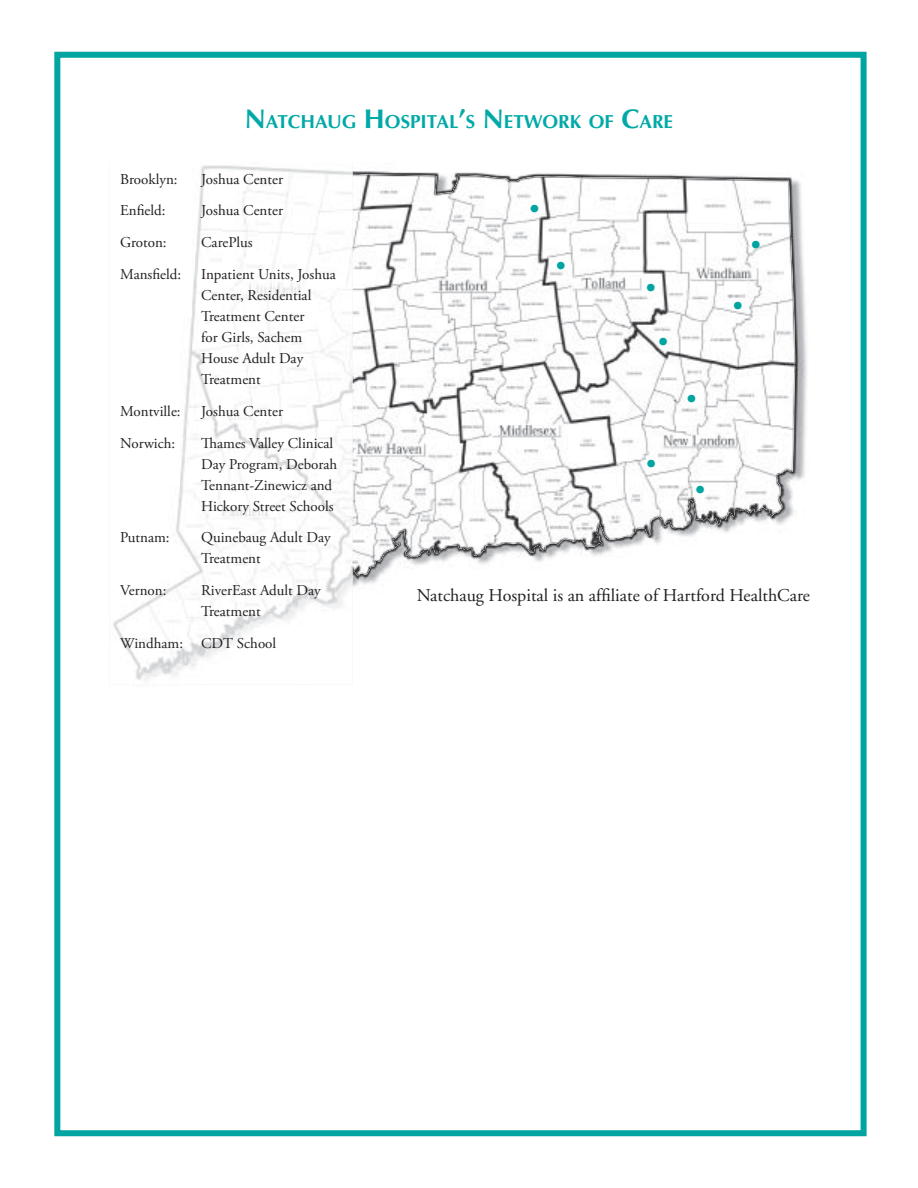
<style>
.page{position:relative;width:918px;height:1188px;background:#fff}
.page>*{position:absolute;margin:0;border:0;box-sizing:border-box;transform-origin:0 0}
.t1{font:36.15px "Helvetica";color:#00a4a0}
.t2{font:700 18.9px "Optima";color:#00a9a7}
.t3{font:18px "Adobe Garamond";color:#231f20}
.t4{font:15px/21px "Adobe Garamond Pro";color:#231f20}
.s1{font-size:27px}
</style>
<div class="page">
<div style="left:54px;top:52px;width:813px;height:1084px;border:6px solid #00a4a0"></div>
<img style="left:352px;top:171px;width:455px;height:357px">
<img style="left:375px;top:500px;width:227px;height:66px">
<img style="left:326px;top:527px;width:26px;height:81px">
<img style="left:184px;top:168px;width:142px;height:254px">
<img style="left:163px;top:422px;width:163px;height:203px">
<img style="left:115px;top:592px;width:48px;height:84px">
<img style="left:162px;top:625px;width:96px;height:51px">
<p class="t2" style="left:245px;top:110px;width:430px"><span class="s1">N</span>ATCHAUG <span class="s1">H</span>OSPITAL<span class="s1">’</span>S <span class="s1">N</span>ETWORK OF <span class="s1">C</span>ARE</p>
<p class="t4" style="left:120px;top:169px;width:59px">Brooklyn:</p>
<p class="t4" style="left:201px;top:169px;width:83px">Joshua Center</p>
<p class="t4" style="left:120px;top:201px;width:47px">Enfield:</p>
<p class="t4" style="left:201px;top:201px;width:83px">Joshua Center</p>
<p class="t4" style="left:120px;top:233px;width:48px">Groton:</p>
<p class="t4" style="left:201px;top:233px;width:53px">CarePlus</p>
<p class="t4" style="left:120px;top:264px;width:63px">Mansfield:</p>
<p class="t4" style="left:201px;top:264px;width:136px">Inpatient Units, Joshua<br>Center, Residential<br>Treatment Center<br>for Girls, Sachem<br>House Adult Day<br>Treatment</p>
<p class="t4" style="left:120px;top:401px;width:62px">Montville:</p>
<p class="t4" style="left:201px;top:401px;width:83px">Joshua Center</p>
<p class="t4" style="left:120px;top:433px;width:57px">Norwich:</p>
<p class="t4" style="left:201px;top:433px;width:138px">Thames Valley Clinical<br>Day Program, Deborah<br>Tennant-Zinewicz and<br>Hickory Street Schools</p>
<p class="t4" style="left:120px;top:528px;width:51px">Putnam:</p>
<p class="t4" style="left:201px;top:528px;width:131px">Quinebaug Adult Day<br>Treatment</p>
<p class="t4" style="left:120px;top:581px;width:48px">Vernon:</p>
<p class="t4" style="left:201px;top:581px;width:121px">RiverEast Adult Day<br>Treatment</p>
<p class="t4" style="left:120px;top:633px;width:158px">Windham: CDT School</p>
<h1 class="t1" style="left:529px;top:191px;width:12px">•</h1>
<h1 class="t1" style="left:556px;top:248px;width:12px">•</h1>
<h1 class="t1" style="left:646px;top:270px;width:12px">•</h1>
<h1 class="t1" style="left:658px;top:324px;width:12px">•</h1>
<h1 class="t1" style="left:687px;top:381px;width:12px">•</h1>
<h1 class="t1" style="left:646px;top:446px;width:12px">•</h1>
<h1 class="t1" style="left:695px;top:472px;width:12px">•</h1>
<h1 class="t1" style="left:751px;top:227px;width:12px">•</h1>
<h1 class="t1" style="left:733px;top:288px;width:12px">•</h1>
<p class="t3" style="left:417px;top:586px;width:395px">Natchaug Hospital is an affiliate of Hartford HealthCare</p>
</div>
